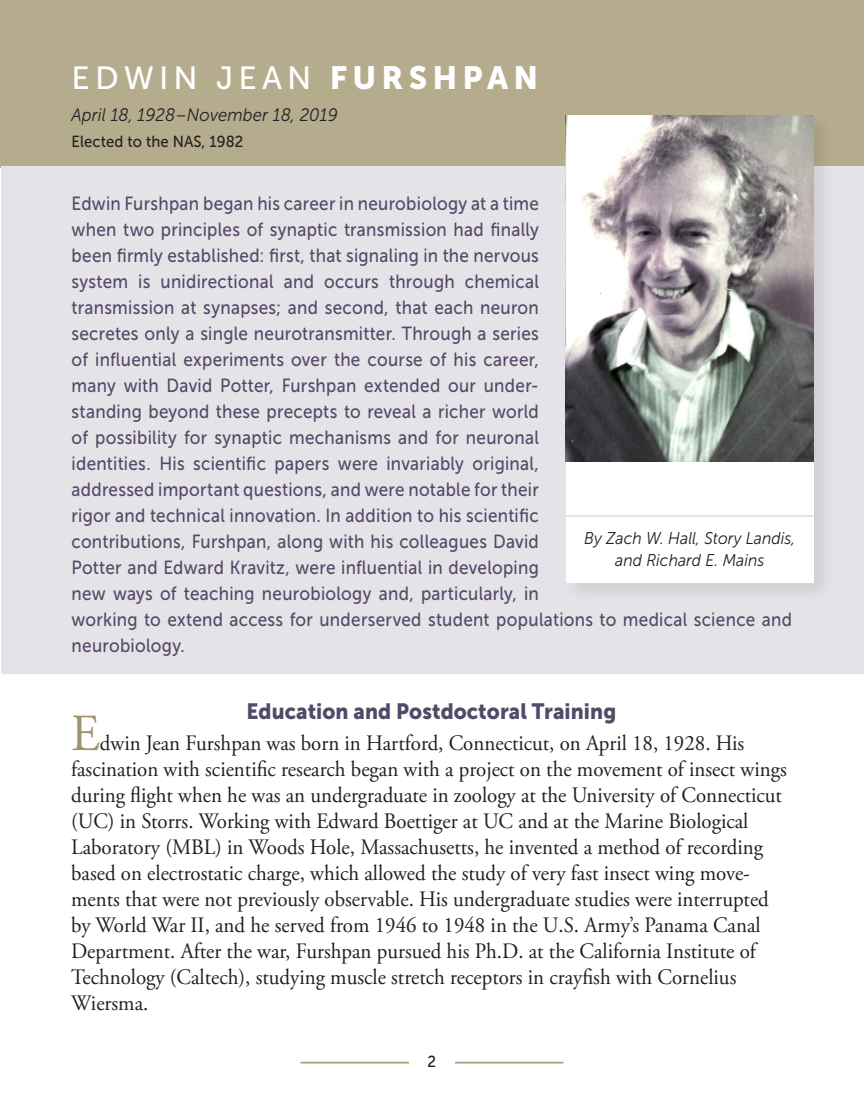
<style>
.page{position:relative;width:864px;height:1098px;background:#fff}
.page>*{position:absolute;margin:0;border:0;box-sizing:border-box;transform-origin:0 0}
.Intro_Pg-1st_Paragra{font:52px "Adobe Garamond Pro";color:#9e936a;scale:.95 1}
.Intro_Pg-First_Name{font:32px "Museo Sans 500";letter-spacing:.16em;color:#fff}
.Intro_Pg-1st_Paragra-2{font:22px/26px "Adobe Garamond Pro";color:#231f20;scale:.95 1}
.Text_Pgs-Subhead_Lev{font:22px "Museo Sans 900";letter-spacing:.005em;color:#534a68;scale:.93 1}
.Intro_Pg-Intro_Text{font:19px/26px "Museo Sans 500";letter-spacing:.015em;color:#534a68;scale:.9 1}
.Intro_Pg-_Birth_Deat{font:italic 18px "Museo Sans 300";letter-spacing:.005em;color:#231f20;scale:.93 1}
.Intro_Pg-Author_s{font:italic 17px/22px "Museo Sans 300";color:#231f20;text-align:center;scale:.93 1}
.Intro_Pg-Elected_Dat{font:16px "Museo Sans 500";letter-spacing:.005em;color:#231f20;scale:.93 1}
.Intro_Pg-Elected_Dat-2{font:16px "Museo Sans 500";letter-spacing:.005em;color:#231f20;scale:.95 1}
.s1{font-family:"Museo Sans 900"}
</style>
<div class="page">
<hr style="left:301px;top:1062px;width:262px;height:1px;background:#9e936a">
<hr style="left:301px;top:1063px;width:262px;height:1px;background:#9e936a">
<div style="left:409px;top:1055px;width:45px;height:27px;background:#fff"></div>
<div style="left:0;top:0;width:864px;height:167px;background:#b5ac8e"></div>
<div style="left:1px;top:166px;width:863px;height:508px;background:#e6e3e8"></div>
<div style="left:564px;top:114px;width:270px;height:488px;background:#231f20;opacity:.1"></div>
<div style="left:566px;top:116px;width:248px;height:467px;background:#fff"></div>
<hr style="left:566px;top:516px;width:248px;height:1px;background:#cdc9d5">
<img style="left:566px;top:115px;width:248px;height:347px">
<p class="Intro_Pg-First_Name" style="left:72px;top:61px;width:468px">EDWIN JEAN <span class="s1">FURSHPAN</span></p>
<p class="Intro_Pg-_Birth_Deat" style="left:72px;top:105px;width:288px">April 18, 1928–November 18, 2019</p>
<p class="Intro_Pg-Elected_Dat" style="left:72px;top:133px;width:186px">Elected to the NAS, 1982</p>
<p class="Intro_Pg-Intro_Text" style="left:72px;top:191px;width:802px">Edwin Furshpan began his career in neurobiology at a time<br>when two principles of synaptic transmission had finally<br>been firmly established: first, that signaling in the nervous<br>system is unidirectional and occurs through chemical<br>transmission at synapses; and second, that each neuron<br>secretes only a single neurotransmitter. Through a series<br>of influential experiments over the course of his career,<br>many with David Potter, Furshpan extended our under-<br>standing beyond these precepts to reveal a richer world<br>of possibility for synaptic mechanisms and for neuronal<br>identities. His scientific papers were invariably original,<br>addressed important questions, and were notable for their<br>rigor and technical innovation. In addition to his scientific<br>contributions, Furshpan, along with his colleagues David<br>Potter and Edward Kravitz, were influential in developing<br>new ways of teaching neurobiology and, particularly, in<br>working to extend access for underserved student populations to medical science and neurobiology.</p>
<p class="Intro_Pg-Author_s" style="left:584px;top:527px;width:229px">By Zach W. Hall, Story Landis, and Richard E. Mains</p>
<p class="Text_Pgs-Subhead_Lev" style="left:246px;top:698px;width:399px">Education and Postdoctoral Training</p>
<p class="Intro_Pg-1st_Paragra" style="left:71px;top:703px;width:32px">E</p>
<p class="Intro_Pg-1st_Paragra-2" style="left:71px;top:731px;width:755px;text-indent:29px">dwin Jean Furshpan was born in Hartford, Connecticut, on April 18, 1928. His fascination with scientific research began with a project on the movement of insect wings during flight when he was an undergraduate in zoology at the University of Connecticut (UC) in Storrs. Working with Edward Boettiger at UC and at the Marine Biological Laboratory (MBL) in Woods Hole, Massachusetts, he invented a method of recording based on electrostatic charge, which allowed the study of very fast insect wing move&shy;ments that were not previously observable. His undergraduate studies were interrupted by World War II, and he served from 1946 to 1948 in the U.S. Army’s Panama Canal Department. After the war, Furshpan pursued his Ph.D. at the California Institute of Technology (Caltech), studying muscle stretch receptors in crayfish with Cornelius Wiersma.</p>
<p class="Intro_Pg-Elected_Dat-2" style="left:427px;top:1052px;width:11px">2</p>
</div>
